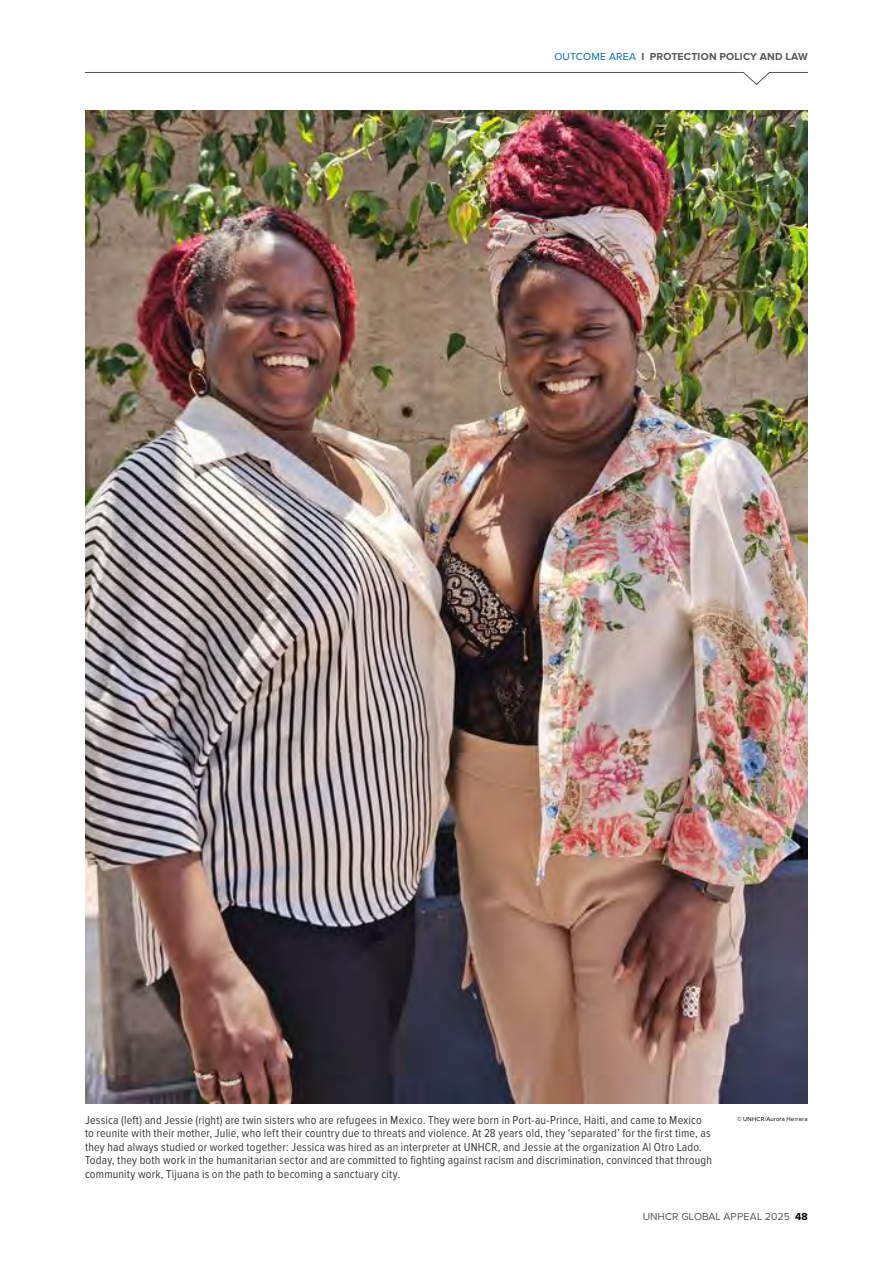
<style>
.page{position:relative;width:893px;height:1263px;background:#fff}
.page>*{position:absolute;margin:0;border:0;box-sizing:border-box;transform-origin:0 0}
.t1{font:12px/13.5px "Proxima Nova Cond";letter-spacing:.015em;color:#3c3c3b}
.t2{font:700 10.5px "Proxima Nova";letter-spacing:.02em;color:#575756}
.t3{font:10.5px "Proxima Nova";color:#575756}
.t4{font:6px "Proxima Nova";letter-spacing:.025em;color:#000}
.s1{font-weight:400;color:#006ab4}
.s2{font-weight:700;color:#000}
</style>
<div class="page">
<svg style="left:85px;top:72px;width:723px;height:13px"></svg>
<img style="left:85px;top:111px;width:723px;height:993px">
<p class="t2" style="left:554px;top:50px;width:255px"><span class="s1">OUTCOME AREA</span> I PROTECTION POLICY AND LAW</p>
<p class="t1" style="left:85px;top:1113px;width:628px">Jessica (left) and Jessie (right) are twin sisters who are refugees in Mexico. They were born in Port-au-Prince, Haiti, and came to Mexico to reunite with their mother, Julie, who left their country due to threats and violence. At 28 years old, they ‘separated’ for the first time, as they had always studied or worked together: Jessica was hired as an interpreter at UNHCR, and Jessie at the organization Al Otro Lado.<br>Today, they both work in the humanitarian sector and are committed to fighting against racism and discrimination, convinced that through community work, Tijuana is on the path to becoming a sanctuary city.</p>
<p class="t4" style="left:737px;top:1116px;width:72px">© UNHCR/Aurora Herrera</p>
<p class="t3" style="left:643px;top:1212px;width:167px">UNHCR GLOBAL APPEAL 2025 <span class="s2">48</span></p>
</div>
